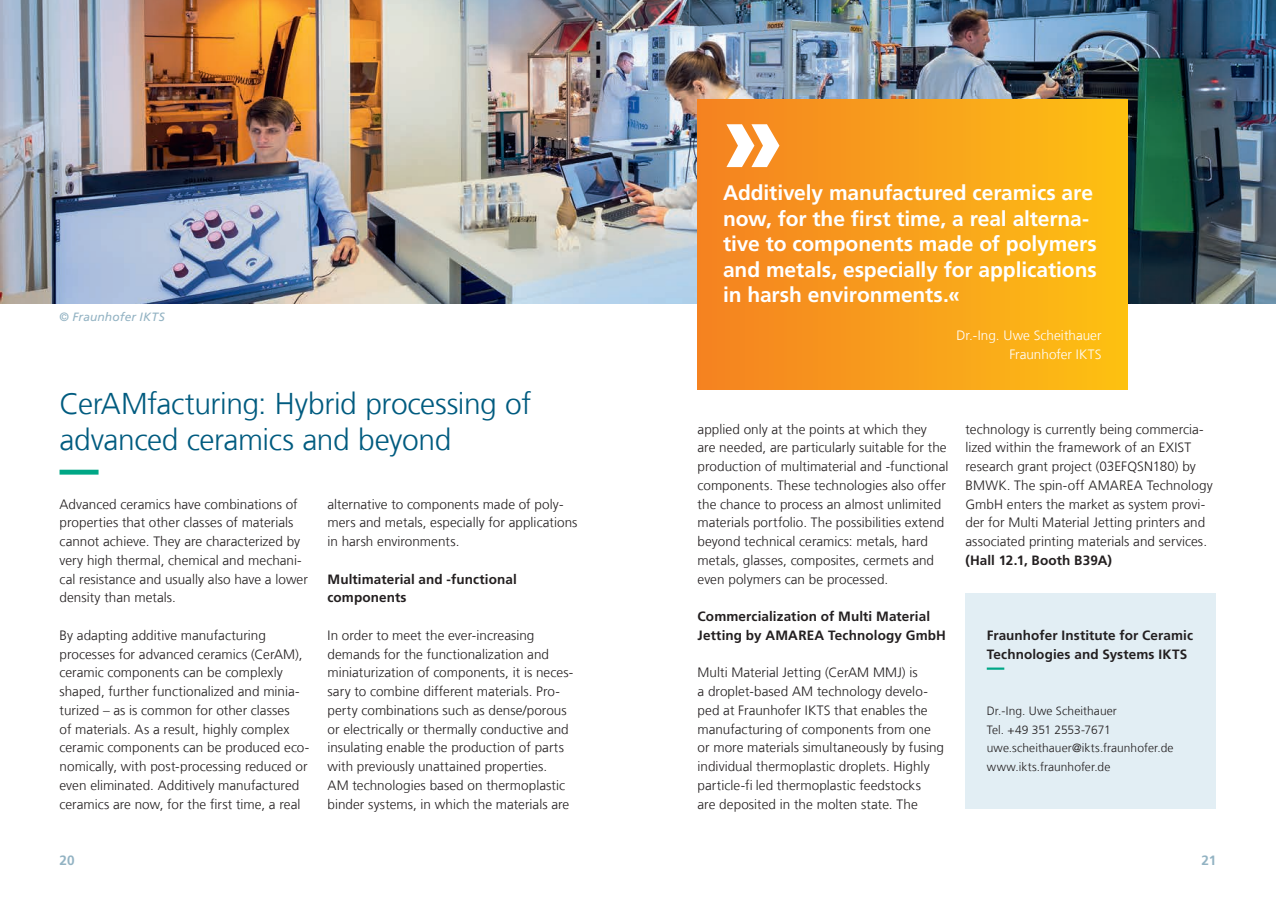
<style>
.page{position:relative;width:1276px;height:910px;background:#fff}
.page>*{position:absolute;margin:0;border:0;box-sizing:border-box;transform-origin:0 0}
.t1{font:900 105px "Frutiger LT Com";color:#fff}
.Ueberschrift_20_24_blue_gruen_Linie_unte{font:300 30px/36px "Frutiger LT Com";letter-spacing:-.015em;color:#005b7f}
.Zitat_14_17_weiss{font:700 21px/25.5px "Frutiger LT Com";letter-spacing:-.005em;color:#fff}
.Fliesstext_9_12_5_schwarz{font:300 13.5px/18.8px "Frutiger LT Com";letter-spacing:.005em;color:#231f20}
.Absatzueberschrift_9_12_5_schwarz_bold{font:700 13.5px/18.8px "Frutiger LT Com";letter-spacing:.01em;color:#231f20}
.Infokasten_klein_Ueberschrift_9_12_5_sch{font:700 13.5px/18.8px "Frutiger LT Com";letter-spacing:.01em;color:#231f20}
.Zitat_Autor_Info_9_12_5_weiss{font:300 13.5px "Frutiger LT Com";letter-spacing:.005em;color:#fff}
.t2{font:700 13.5px "Frutiger LT Com";color:#93b3c3}
.Infokasten_klein_Fliesstext_8_12_5_schwa{font:300 12px "Frutiger LT Com";letter-spacing:.005em;color:#231f20}
.Infokasten_klein_Fliesstext_8_12_5_schwa-2{font:300 12px "Frutiger LT Com";letter-spacing:-.015em;color:#231f20}
.Bildtext_Marginal_8_12_5_grey{font:italic 12px "Frutiger LT Com";letter-spacing:.015em;color:#93b3c3}
.s1{font-weight:700}
</style>
<div class="page">
<img style="left:0;top:0;width:1276px;height:303px">
<svg style="left:60px;top:470px;width:39px;height:5px"></svg>
<div style="left:965px;top:593px;width:251px;height:216px;background:#e2eef4"></div>
<svg style="left:986px;top:667px;width:19px;height:3px"></svg>
<div style="left:697px;top:99px;width:430px;height:291px;background:linear-gradient(to right,#f48122,#fdc113)"></div>
<p class="Bildtext_Marginal_8_12_5_grey" style="left:60px;top:310px;width:107px">© Fraunhofer IKTS</p>
<p class="Ueberschrift_20_24_blue_gruen_Linie_unte" style="left:60px;top:386px;width:473px">CerAMfacturing: Hybrid processing of advanced ceramics and beyond</p>
<p class="Fliesstext_9_12_5_schwarz" style="left:60px;top:495px;width:250px">Advanced ceramics have combinations of properties that other classes of materials cannot achieve. They are characterized by very high thermal, chemical and mechani&shy;cal resistance and usually also have a lower density than metals.</p>
<p class="Fliesstext_9_12_5_schwarz" style="left:60px;top:626px;width:251px">By adapting additive manufacturing processes for advanced ceramics (CerAM), ceramic components can be complexly shaped, further functionalized and minia&shy;turized – as is common for other classes<br>of materials. As a result, highly complex ceramic components can be produced eco&shy;nomically, with post-processing reduced or even eliminated. Additively manufactured ceramics are now, for the first time, a real</p>
<p class="Fliesstext_9_12_5_schwarz" style="left:327px;top:495px;width:251px">alternative to components made of poly&shy;mers and metals, especially for applications in harsh environments.</p>
<p class="Absatzueberschrift_9_12_5_schwarz_bold" style="left:327px;top:570px;width:191px">Multimaterial and -functional components</p>
<p class="Fliesstext_9_12_5_schwarz" style="left:327px;top:626px;width:247px">In order to meet the ever-increasing demands for the functionalization and miniaturization of components, it is neces&shy;sary to combine different materials. Pro&shy;perty combinations such as dense/porous or electrically or thermally conductive and insulating enable the production of parts with previously unattained properties.<br>AM technologies based on thermoplastic binder systems, in which the materials are</p>
<p class="t1" style="left:720px;top:74px;width:66px">»</p>
<p class="Zitat_14_17_weiss" style="left:723px;top:180px;width:375px">Additively manufactured ceramics are now, for the first time, a real alterna&shy;tive to components made of polymers and metals, especially for applications in harsh environments.«</p>
<p class="Zitat_Autor_Info_9_12_5_weiss" style="left:956px;top:327px;width:147px">Dr.-Ing. Uwe Scheithauer</p>
<p class="Zitat_Autor_Info_9_12_5_weiss" style="left:1009px;top:346px;width:94px">Fraunhofer IKTS</p>
<p class="Fliesstext_9_12_5_schwarz" style="left:697px;top:420px;width:252px">applied only at the points at which they<br>are needed, are particularly suitable for the production of multimaterial and -functional components. These technologies also offer the chance to process an almost unlimited materials portfolio. The possibilities extend beyond technical ceramics: metals, hard metals, glasses, composites, cermets and even polymers can be processed.</p>
<p class="Absatzueberschrift_9_12_5_schwarz_bold" style="left:697px;top:607px;width:250px">Commercialization of Multi Material<br>Jetting by AMAREA Technology GmbH</p>
<p class="Fliesstext_9_12_5_schwarz" style="left:697px;top:663px;width:248px">Multi Material Jetting (CerAM MMJ) is<br>a droplet-based AM technology develo&shy;ped at Fraunhofer IKTS that enables the manufacturing of components from one or more materials simultaneously by fusing individual thermoplastic droplets. Highly particle-fi led thermoplastic feedstocks<br>are deposited in the molten state. The</p>
<p class="Fliesstext_9_12_5_schwarz" style="left:965px;top:420px;width:249px">technology is currently being commercia&shy;lized within the framework of an EXIST research grant project (03EFQSN180) by BMWK. The spin-off AMAREA Technology GmbH enters the market as system provi&shy;der for Multi Material Jetting printers and associated printing materials and services. <span class="s1">(Hall 12.1, Booth B39A)</span></p>
<p class="Infokasten_klein_Ueberschrift_9_12_5_sch" style="left:986px;top:626px;width:208px">Fraunhofer Institute for Ceramic<br>Technologies and Systems IKTS</p>
<p class="Infokasten_klein_Fliesstext_8_12_5_schwa" style="left:986px;top:704px;width:132px">Dr.-Ing. Uwe Scheithauer</p>
<p class="Infokasten_klein_Fliesstext_8_12_5_schwa-2" style="left:986px;top:722px;width:125px">Tel. +49 351 2553-7671</p>
<p class="Infokasten_klein_Fliesstext_8_12_5_schwa" style="left:986px;top:741px;width:188px">uwe.scheithauer@ikts.fraunhofer.de</p>
<p class="Infokasten_klein_Fliesstext_8_12_5_schwa" style="left:986px;top:760px;width:125px">www.ikts.fraunhofer.de</p>
<p class="t2" style="left:60px;top:852px;width:17px">20</p>
<p class="t2" style="left:1201px;top:852px;width:16px">21</p>
</div>
